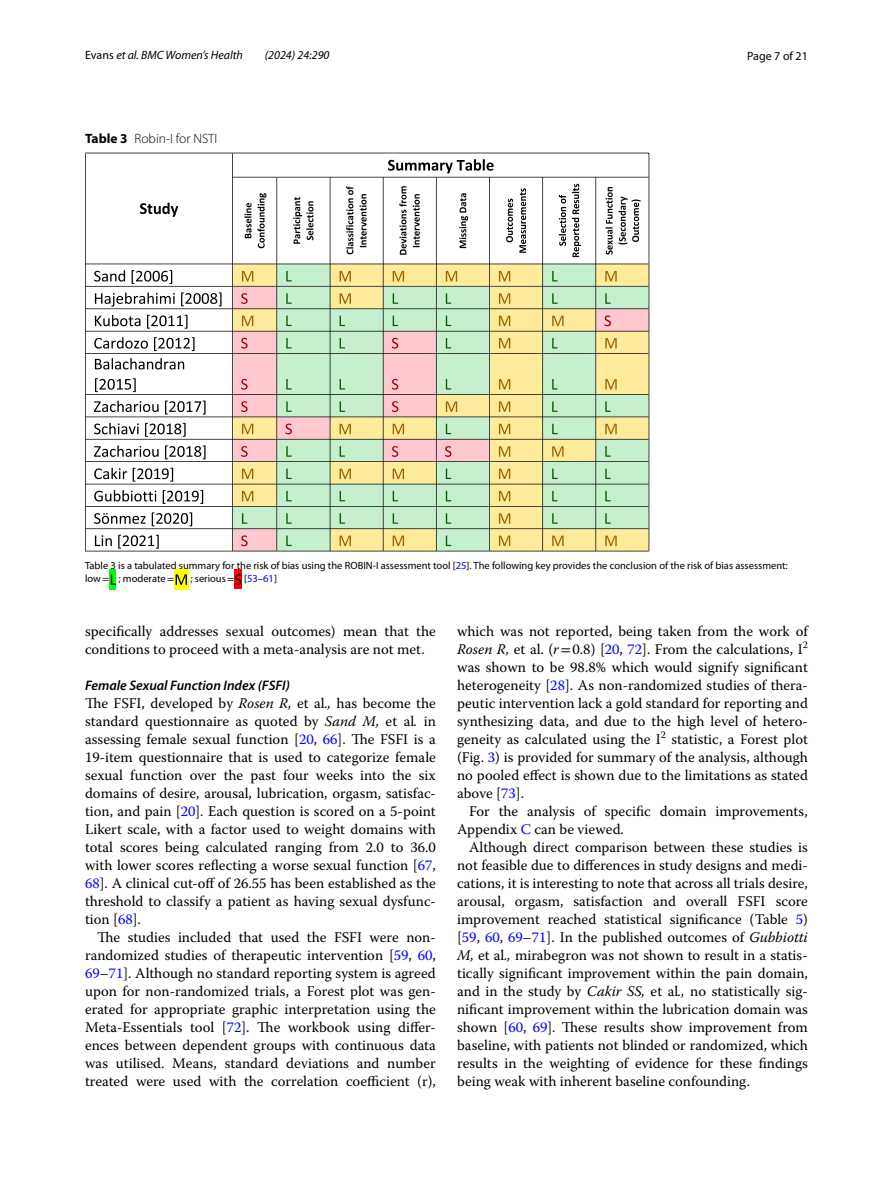
<style>
.page{position:relative;width:893px;height:1187px;background:#fff}
.page>*{position:absolute;margin:0;border:0;box-sizing:border-box;transform-origin:0 0}
.t1{font:14.7px/18px "Warnock Pro";color:#000;text-align:justify}
.t2{font:italic 600 13.8px "Myriad Pro";color:#000}
.t3{font:300 13.5px "Myriad Pro";color:#000}
.t4{font:italic 12px "Myriad Pro";color:#000}
.t5{font:12px "Myriad Pro";color:#000}
.t6{font:10.5px/12.8px "Myriad Pro";color:#000}
.s1{font-style:normal}
.s2{font-weight:700}
.s3{font-style:inherit}
.s4{color:#00f}
.s5{font-family:"STIX"}
.s6{font-style:italic}
</style>
<div class="page">
<svg style="left:85px;top:309px;width:191px;height:242px"></svg>
<svg style="left:276px;top:309px;width:373px;height:242px;background:#d1dbaf"></svg>
<svg style="left:649px;top:153px;width:1px;height:398px"></svg>
<svg style="left:85px;top:153px;width:564px;height:156px"></svg>
<svg style="left:95px;top:315px;width:92px;height:13px"></svg>
<svg style="left:94px;top:337px;width:101px;height:14px"></svg>
<svg style="left:95px;top:358px;width:89px;height:11px"></svg>
<svg style="left:95px;top:378px;width:41px;height:14px"></svg>
<svg style="left:94px;top:400px;width:112px;height:14px"></svg>
<svg style="left:94px;top:423px;width:92px;height:14px"></svg>
<svg style="left:94px;top:445px;width:112px;height:14px"></svg>
<svg style="left:94px;top:467px;width:79px;height:14px"></svg>
<svg style="left:94px;top:490px;width:109px;height:14px"></svg>
<svg style="left:94px;top:512px;width:98px;height:14px"></svg>
<svg style="left:95px;top:534px;width:64px;height:14px"></svg>
<svg style="left:109px;top:569px;width:7px;height:20px"></svg>
<svg style="left:111px;top:574px;width:5px;height:11px"></svg>
<div style="left:174px;top:569px;width:14px;height:20px;background:#ff0"></div>
<svg style="left:176px;top:574px;width:11px;height:11px"></svg>
<div style="left:234px;top:569px;width:8px;height:20px;background:#f00"></div>
<svg style="left:235px;top:574px;width:6px;height:11px"></svg>
<p class="t4" style="left:85px;top:48px;width:159px"><span class="s1">Evans</span> et al. BMC Women’s Health</p>
<p class="t4" style="left:265px;top:48px;width:66px">(2024) 24:290</p>
<p class="t5" style="left:747px;top:48px;width:62px">Page 7 of 21</p>
<p class="t3" style="left:85px;top:131px;width:134px"><span class="s2">Table 3</span> Robin<span class="s3">-I</span> for <span class="s3">NSTI</span></p>
<p class="t6" style="left:85px;top:558px;width:704px">Table 3 is a tabulated summary for the risk of bias using the ROBIN-I assessment tool [<span class="s4">25</span>]. The following key provides the conclusion of the risk of bias assessment: low<span class="s5">=</span> ; moderate<span class="s5">=</span></p>
<p class="t6" style="left:190px;top:571px;width:88px">; serious<span class="s5">=</span> [<span class="s4">53</span>–<span class="s4">61</span>]</p>
<p class="t1" style="left:85px;top:622px;width:352px">specifically addresses sexual outcomes) mean that the conditions to proceed with a meta-analysis are not met.</p>
<p class="t2" style="left:85px;top:676px;width:206px">Female Sexual Function Index (FSFI)</p>
<p class="t1" style="left:85px;top:694px;width:352px">The FSFI, developed by <span class="s6">Rosen R,</span> et al<span class="s6">.,</span> has become the standard questionnaire as quoted by <span class="s6">Sand M,</span> et al<span class="s6">.</span> in assessing female sexual function [<span class="s4">20</span>, <span class="s4">66</span>]. The FSFI is a 19-item questionnaire that is used to categorize female sexual function over the past four weeks into the six domains of desire, arousal, lubrication, orgasm, satisfac&shy;tion, and pain [<span class="s4">20</span>]. Each question is scored on a 5-point Likert scale, with a factor used to weight domains with total scores being calculated ranging from 2.0 to 36.0 with lower scores reflecting a worse sexual function [<span class="s4">67</span>, <span class="s4">68</span>]. A clinical cut-off of 26.55 has been established as the threshold to classify a patient as having sexual dysfunc&shy;tion [<span class="s4">68</span>].</p>
<p class="t1" style="left:85px;top:928px;width:352px;text-indent:12px">The studies included that used the FSFI were non&shy;randomized studies of therapeutic intervention [<span class="s4">59</span>, <span class="s4">60</span>, <span class="s4">69</span>–<span class="s4">71</span>]. Although no standard reporting system is agreed upon for non-randomized trials, a Forest plot was gen&shy;erated for appropriate graphic interpretation using the Meta-Essentials tool [<span class="s4">72</span>]. The workbook using differ&shy;ences between dependent groups with continuous data was utilised. Means, standard deviations and number treated were used with the correlation coefficient (r),</p>
<p class="t1" style="left:457px;top:622px;width:352px">which was not reported, being taken from the work of <span class="s6">Rosen R,</span> et al. (<span class="s6">r</span><span class="s5">=</span>0.8) [<span class="s4">20</span>, <span class="s4">72</span>]. From the calculations, I<sup>2 </sup>was shown to be 98.8% which would signify significant heterogeneity [<span class="s4">28</span>]. As non-randomized studies of thera&shy;peutic intervention lack a gold standard for reporting and synthesizing data, and due to the high level of hetero&shy;geneity as calculated using the I<sup>2</sup> statistic, a Forest plot (Fig. <span class="s4">3</span>) is provided for summary of the analysis, although no pooled effect is shown due to the limitations as stated above [<span class="s4">73</span>].</p>
<p class="t1" style="left:457px;top:802px;width:352px;text-indent:12px">For the analysis of specific domain improvements,<br>Appendix <span class="s4">C</span> can be viewed.</p>
<p class="t1" style="left:457px;top:838px;width:352px;text-indent:12px">Although direct comparison between these studies is not feasible due to differences in study designs and medi&shy;cations, it is interesting to note that across all trials desire, arousal, orgasm, satisfaction and overall FSFI score improvement reached statistical significance (Table <span class="s4">5</span>) [<span class="s4">59</span>, <span class="s4">60</span>, <span class="s4">69</span>–<span class="s4">71</span>]. In the published outcomes of <span class="s6">Gubbiotti M,</span> et al<span class="s6">.,</span> mirabegron was not shown to result in a statis&shy;tically significant improvement within the pain domain, and in the study by <span class="s6">Cakir SS,</span> et al<span class="s6">.,</span> no statistically sig&shy;nificant improvement within the lubrication domain was shown [<span class="s4">60</span>, <span class="s4">69</span>]. These results show improvement from baseline, with patients not blinded or randomized, which results in the weighting of evidence for these findings being weak with inherent baseline confounding.</p>
</div>
